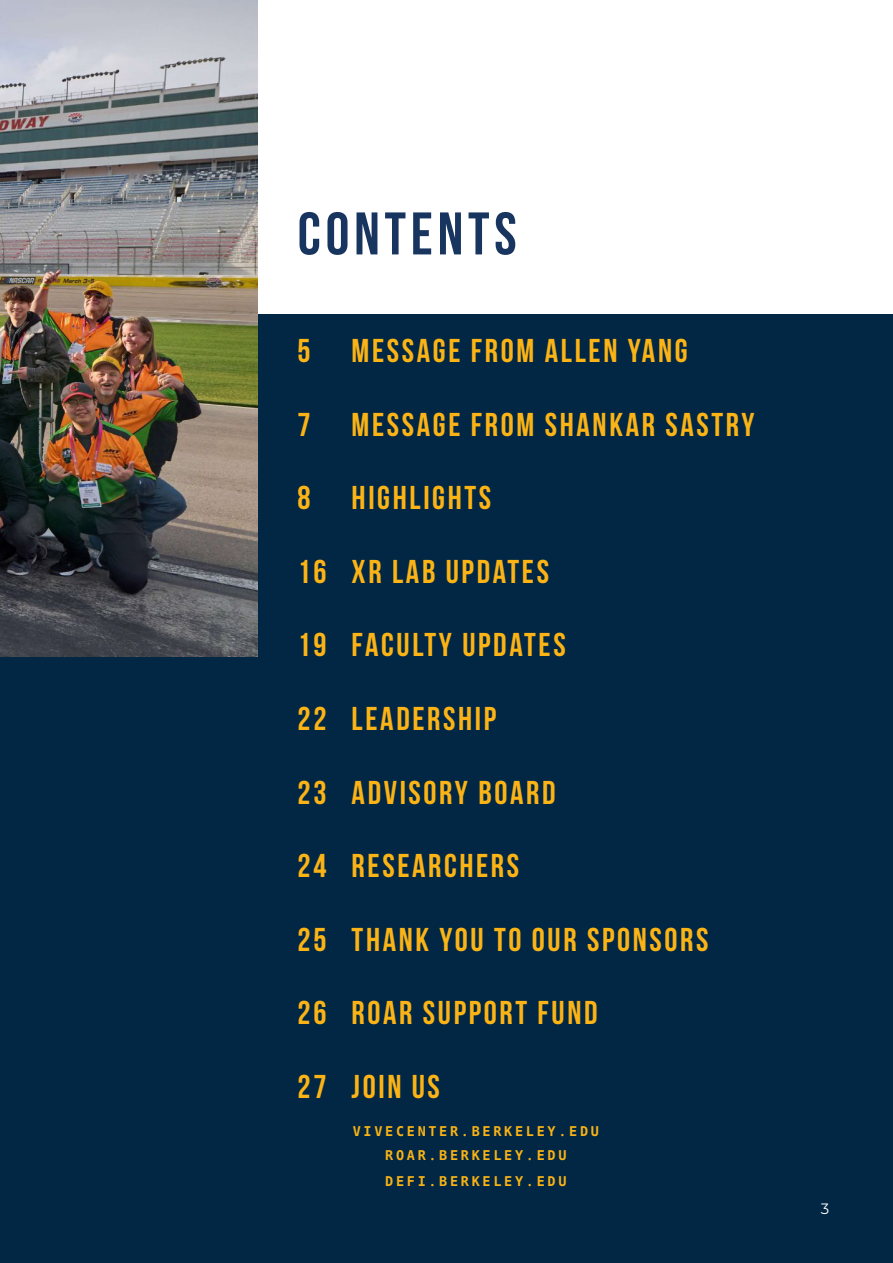
<style>
.page{position:relative;width:893px;height:1263px;background:#fff}
.page>*{position:absolute;margin:0;border:0;box-sizing:border-box;transform-origin:0 0}
.t1{font:60px "Bebas Neue";letter-spacing:.08em;color:#18355f}
.t2{font:33px "Bebas Neue";letter-spacing:.08em;color:#fbb315}
.t3{font:15px "Montserrat";color:#fff}
.t4{font:700 6.6px "Hack";letter-spacing:.41em;color:#fab315}
</style>
<div class="page">
<div style="left:0;top:315px;width:893px;height:948px;background:#012745"></div>
<img style="left:0;top:0;width:257px;height:656px">
<h1 class="t1" style="left:298px;top:199px;width:220px">CONTENTS</h1>
<p class="t2" style="left:298px;top:332px;width:391px">5 MESSAGE FROM ALLEN YANG</p>
<p class="t2" style="left:298px;top:405px;width:458px">7 MESSAGE FROM SHANKAR SASTRY</p>
<p class="t2" style="left:298px;top:479px;width:195px">8 HIGHLIGHTS</p>
<p class="t2" style="left:298px;top:552px;width:253px">16 XR LAB UPDATES</p>
<p class="t2" style="left:298px;top:626px;width:270px">19 FACULTY UPDATES</p>
<p class="t2" style="left:298px;top:699px;width:200px">22 LEADERSHIP</p>
<p class="t2" style="left:298px;top:773px;width:259px">23 ADVISORY BOARD</p>
<p class="t2" style="left:298px;top:846px;width:223px">24 RESEARCHERS</p>
<p class="t2" style="left:298px;top:920px;width:412px">25 THANK YOU TO OUR SPONSORS</p>
<p class="t2" style="left:298px;top:993px;width:301px">26 ROAR SUPPORT FUND</p>
<p class="t2" style="left:298px;top:1067px;width:144px">27 JOIN US</p>
<p class="t4" style="left:353px;top:1130px;width:248px">VIVECENTER.BERKELEY.EDU</p>
<p class="t4" style="left:385px;top:1154px;width:183px">ROAR.BERKELEY.EDU</p>
<p class="t4" style="left:385px;top:1180px;width:183px">DEFI.BERKELEY.EDU</p>
<p class="t3" style="left:821px;top:1200px;width:10px">3</p>
</div>
